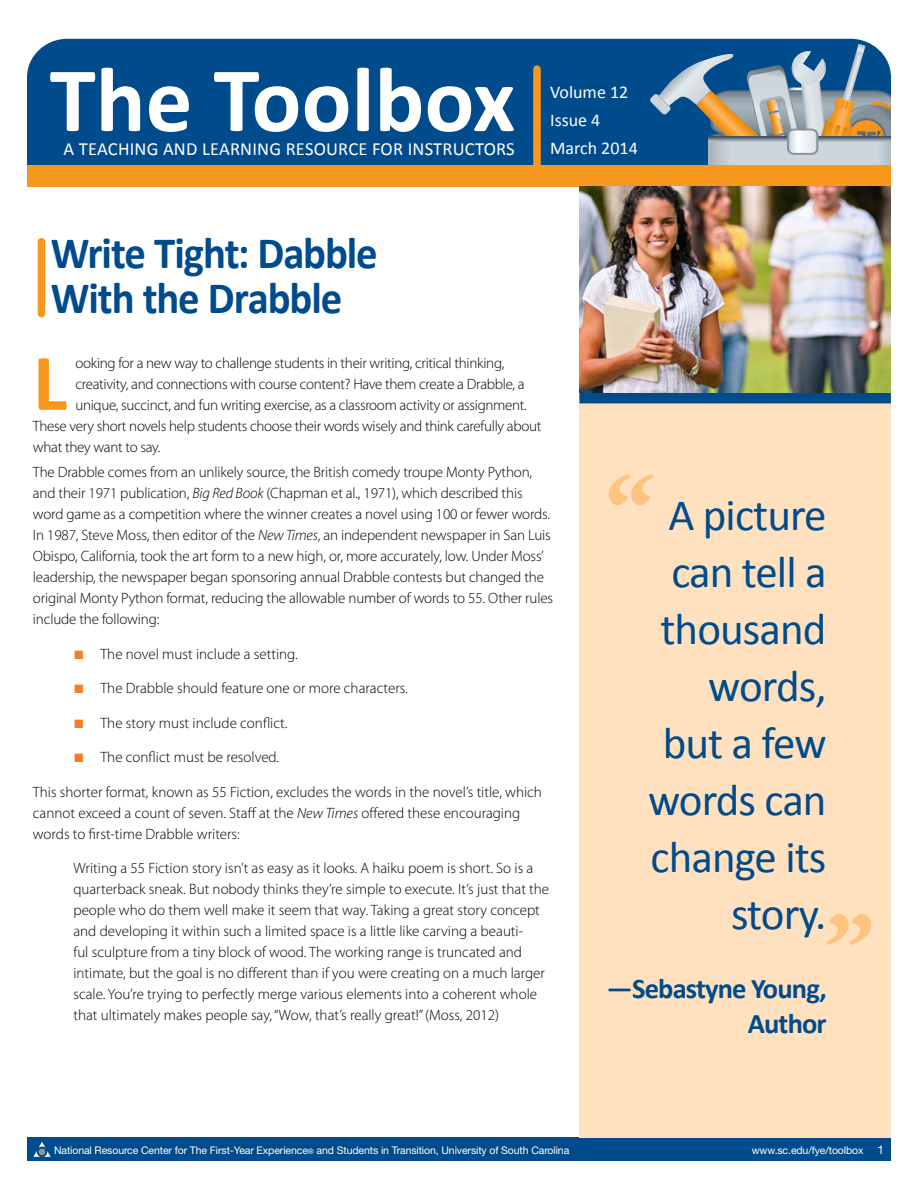
<style>
.page{position:relative;width:918px;height:1188px;background:#fff}
.page>*{position:absolute;margin:0;border:0;box-sizing:border-box;transform-origin:0 0}
.t1{font:700 93px "Calibri";color:#fff}
.t2{font:700 81.15px "Calibri";color:#f8971d}
.t3{font:45px/57px "Calibri";letter-spacing:-.02em;color:#004b8c;text-align:right}
.t4{font:700 45px/45px "Calibri";letter-spacing:-.025em;color:#004b8c;scale:.95 1}
.t5{font:700 28.5px/34.5px "Calibri";letter-spacing:-.03em;color:#004b8c;text-align:right}
.t6{font:18.6px "Calibri";letter-spacing:.01em;color:#fff}
.t7{font:18px/28px "Calibri";color:#fff}
.t8{font:300 15px/21px "Myriad Pro";letter-spacing:-.01em;color:#000}
.t9{font:10.5px "Helvetica Neue";letter-spacing:-.01em;color:#fff}
.s1{font-style:italic}
.s2{font-family:"Arial";font-weight:400;font-size:18px;color:#f57d23}
.s3{font-size:7.5px}
.s4{font-size:12px}
</style>
<div class="page">
<div style="left:27px;top:1138px;width:864px;height:23px;background:#004b8c"></div>
<svg style="left:33px;top:1142px;width:18px;height:15px"></svg>
<div style="left:27px;top:39px;width:623px;height:126px;background:#004b8c"></div>
<div style="left:533px;top:69px;width:8px;height:101px;background:#f8971d"></div>
<svg style="left:650px;top:38px;width:241px;height:127px;background:#708da1"></svg>
<div style="left:27px;top:165px;width:864px;height:22px;background:#f8971d"></div>
<div style="left:579px;top:393px;width:312px;height:745px;background:#ffe1c0"></div>
<div style="left:579px;top:391px;width:312px;height:12px;background:#004b8c"></div>
<div style="left:38px;top:242px;width:7px;height:72px;background:#f8971d"></div>
<svg style="left:827px;top:914px;width:44px;height:31px"></svg>
<svg style="left:609px;top:474px;width:44px;height:31px"></svg>
<img style="left:579px;top:187px;width:312px;height:205px">
<h1 class="t1" style="left:50px;top:30px;width:467px">The Toolbox</h1>
<h1 class="t1" style="left:50px;top:42px;width:467px">The Toolbox</h1>
<p class="t6" style="left:64px;top:137px;width:453px">A TEACHING AND LEARNING RESOURCE FOR INSTRUCTORS</p>
<h3 class="t4" style="left:51px;top:231px;width:346px">Write Tight: Dabble<br>With the Drabble</h3>
<p class="t7" style="left:550px;top:77px;width:89px">Volume 12<br>Issue 4<br>March 2014</p>
<h2 class="t2" style="left:33px;top:331px;width:36px">L</h2>
<p class="t8" style="left:75px;top:352px;width:430px">ooking for a new way to challenge students in their writing, critical thinking,</p>
<p class="t8" style="left:75px;top:373px;width:451px">creativity, and connections with course content? Have them create a Drabble, a</p>
<p class="t8" style="left:75px;top:394px;width:453px">unique, succinct, and fun writing exercise, as a classroom activity or assignment.</p>
<p class="t8" style="left:33px;top:415px;width:510px">These very short novels help students choose their words wisely and think carefully about</p>
<p class="t8" style="left:33px;top:436px;width:129px">what they want to say.</p>
<p class="t8" style="left:33px;top:462px;width:522px">The Drabble comes from an unlikely source, the British comedy troupe Monty Python, and their 1971 publication, <span class="s1">Big Red Book</span> (Chapman et al., 1971), which described this word game as a competition where the winner creates a novel using 100 or fewer words.<br>In 1987, Steve Moss, then editor of the <span class="s1">New Times</span>, an independent newspaper in San Luis Obispo, California, took the art form to a new high, or, more accurately, low. Under Moss’ leadership, the newspaper began sponsoring annual Drabble contests but changed the original Monty Python format, reducing the allowable number of words to 55. Other rules include the following:</p>
<p class="t8" style="left:73px;top:643px;width:226px"><span class="s2">■</span> The novel must include a setting.</p>
<p class="t8" style="left:73px;top:678px;width:336px"><span class="s2">■</span> The Drabble should feature one or more characters.</p>
<p class="t8" style="left:73px;top:712px;width:216px"><span class="s2">■</span> The story must include conflict.</p>
<p class="t8" style="left:73px;top:747px;width:207px"><span class="s2">■</span> The conflict must be resolved.</p>
<p class="t8" style="left:33px;top:781px;width:511px">This shorter format, known as 55 Fiction, excludes the words in the novel’s title, which cannot exceed a count of seven. Staff at the <span class="s1">New Times</span> offered these encouraging words to first-time Drabble writers:</p>
<p class="t8" style="left:73px;top:858px;width:477px">Writing a 55 Fiction story isn’t as easy as it looks. A haiku poem is short. So is a quarterback sneak. But nobody thinks they’re simple to execute. It’s just that the people who do them well make it seem that way. Taking a great story concept and developing it within such a limited space is a little like carving a beauti-<br>ful sculpture from a tiny block of wood. The working range is truncated and intimate, but the goal is no different than if you were creating on a much larger scale. You’re trying to perfectly merge various elements into a coherent whole that ultimately makes people say, “Wow, that’s really great!” (Moss, 2012)</p>
<h3 class="t3" style="left:648px;top:484px;width:180px">A picture can tell a thousand words, but a few words can change its story.</h3>
<h3 class="t5" style="left:607px;top:971px;width:221px">—Sebastyne Young,<br>Author</h3>
<p class="t9" style="left:54px;top:1144px;width:517px">National Resource Center for The First-Year Experience<span class="s3">®</span> and Students in Transition, University of South Carolina</p>
<p class="t9" style="left:752px;top:1144px;width:134px">www.sc.edu/fye/toolbox <span class="s4">1</span></p>
</div>
